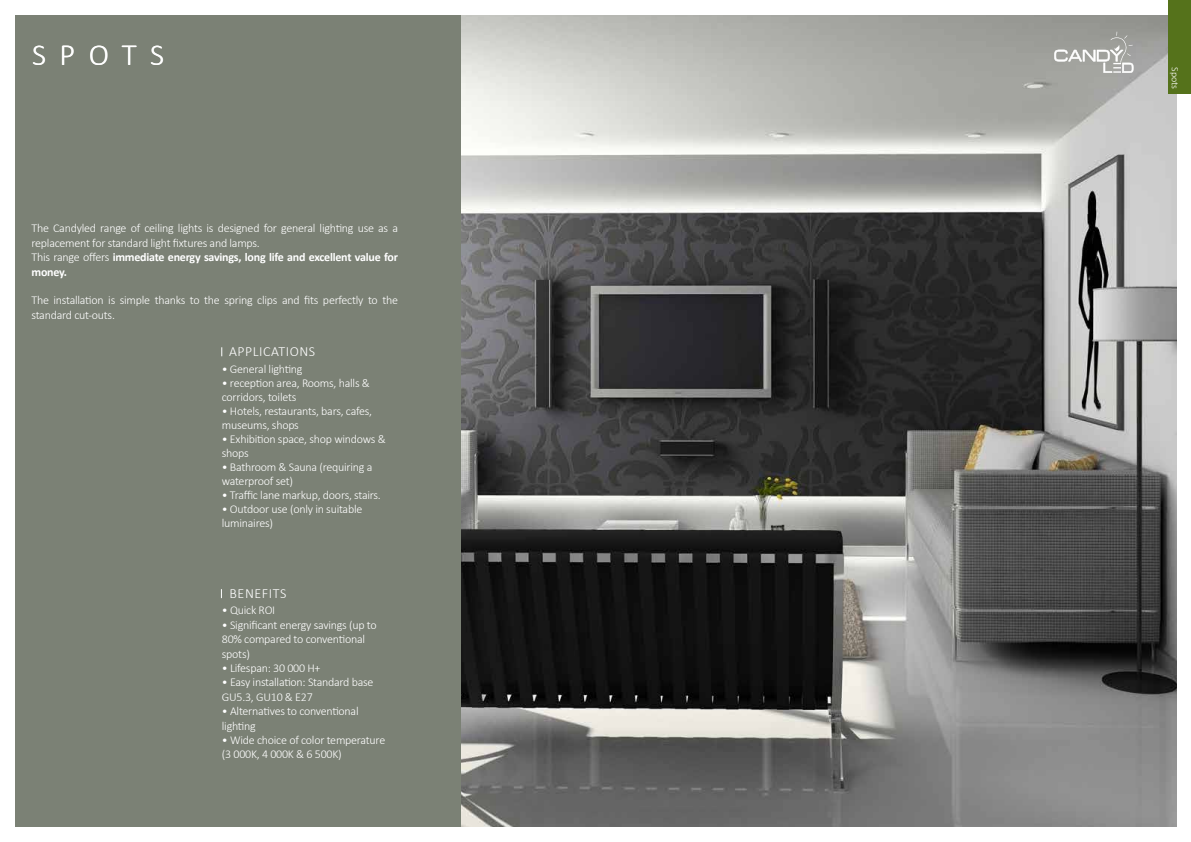
<style>
.page{position:relative;width:1191px;height:842px;background:#fff}
.page>*{position:absolute;margin:0;border:0;box-sizing:border-box;transform-origin:0 0}
.t1{font:300 31px "Calibri";color:#fff}
.t2{font:300 14px "Calibri";letter-spacing:.04em;color:#fff}
.t3{font:300 12px/14.4px "Calibri";letter-spacing:-.02em;color:#fff}
.t4{font:300 10px "Calibri";color:#fff}
.s1{font-weight:700}
</style>
<div class="page">
<div style="left:7px;top:7px;width:602px;height:828px;background:#7b8175"></div>
<img style="left:461px;top:14px;width:715px;height:814px">
<svg style="left:1054px;top:32px;width:79px;height:41px;background:#adaeaa"></svg>
<div style="left:0;top:0;width:14px;height:842px;background:#fff"></div>
<div style="left:0;top:0;width:1191px;height:14px;background:#fff"></div>
<div style="left:0;top:828px;width:1191px;height:14px;background:#fff"></div>
<div style="left:1168px;top:0;width:23px;height:94px;background:#55721b"></div>
<h1 class="t1" style="left:32px;top:36px;width:133px">sp ots</h1>
<p class="t3" style="left:32px;top:221px;width:368px">The Candyled range of ceiling lights is designed for general lighting use as a replacement for standard light fixtures and lamps.<br>This range offers <span class="s1">immediate energy savings, long life and excellent value for money.</span></p>
<p class="t3" style="left:32px;top:293px;width:368px">The installation is simple thanks to the spring clips and fits perfectly to the standard cut-outs.</p>
<p class="t2" style="left:229px;top:343px;width:88px">Applications</p>
<p class="t3" style="left:222px;top:362px;width:82px">• General lighting</p>
<p class="t3" style="left:222px;top:376px;width:150px;line-height:14px">• reception area, Rooms, halls &amp; corridors, toilets</p>
<p class="t3" style="left:222px;top:404px;width:152px;line-height:14px">• H otels, restaurants, bars, cafes, museums, shops</p>
<p class="t3" style="left:222px;top:432px;width:166px;line-height:14px">• Exhibition space, shop windows &amp; shops</p>
<p class="t3" style="left:222px;top:460px;width:152px;line-height:14px">• Bathroom &amp; Sauna (requiring a waterproof set)</p>
<p class="t3" style="left:222px;top:488px;width:161px">• Traffic lane markup, doors, stairs.</p>
<p class="t3" style="left:222px;top:502px;width:142px;line-height:14px">• Outdoor use (only in suitable luminaires)</p>
<p class="t2" style="left:230px;top:585px;width:58px">Benefits</p>
<p class="t3" style="left:222px;top:603px;width:43px">• Quick ROI</p>
<p class="t3" style="left:222px;top:617px;width:156px">• Significant energy savings (up to<br>80% compared to conventional spots)</p>
<p class="t3" style="left:222px;top:661px;width:100px">• Lifespan: 30 000 H +</p>
<p class="t3" style="left:222px;top:675px;width:153px">• Easy installation: Standard base<br>GU5.3, GU 10 &amp; E27</p>
<p class="t3" style="left:222px;top:704px;width:138px">• Alternatives to conventional lighting</p>
<p class="t3" style="left:222px;top:733px;width:165px">• Wide choice of color temperature (3 000K, 4 000K &amp; 6 500K)</p>
<p class="t4" style="left:1181px;top:67px;width:24px;rotate:90deg">Spots</p>
</div>
